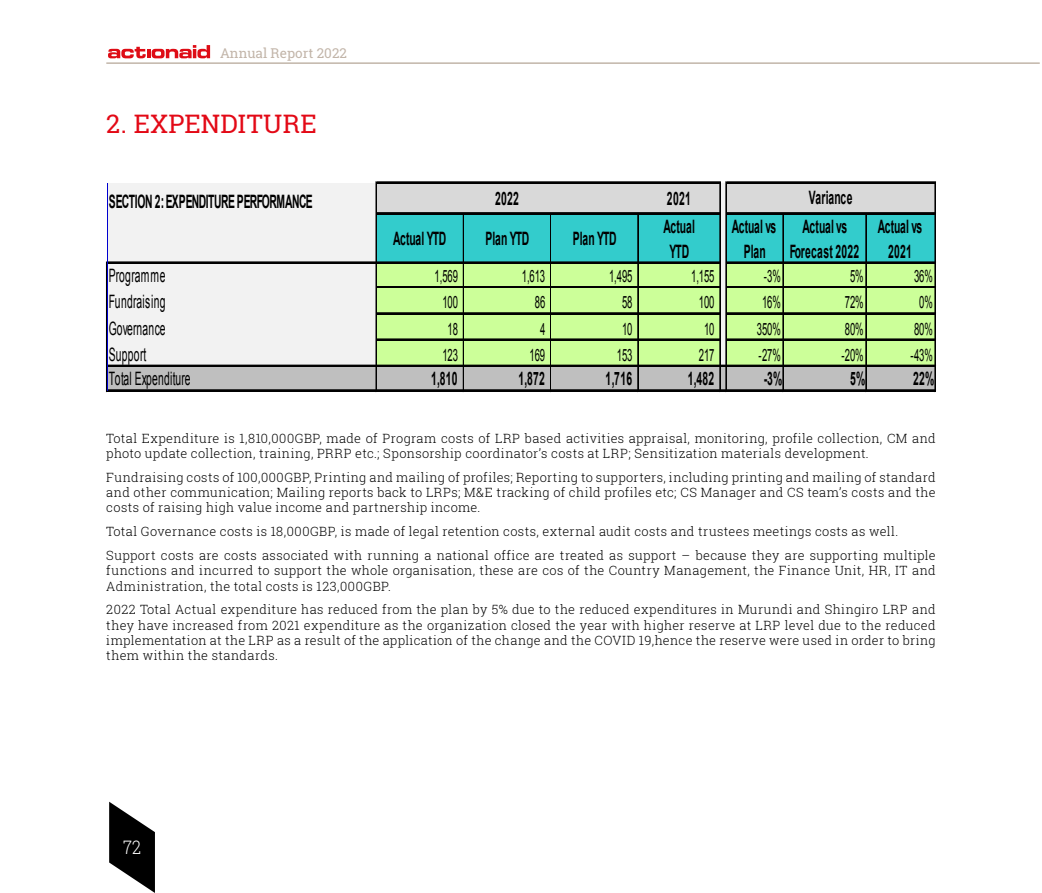
<style>
.page{position:relative;width:1042px;height:893px;background:#fff}
.page>*{position:absolute;margin:0;border:0;box-sizing:border-box;transform-origin:0 0}
.t1{font:25.5px "Roboto Slab";letter-spacing:.015em;color:#e30916}
.t2{font:300 18.6px "Roboto Slab";color:#fff;scale:.89 1}
.t3{font:700 18.45px/24.6px "Arial";color:#000;text-align:center;scale:.56 1}
.t4{font:18.45px "Arial";letter-spacing:.025em;color:#000;scale:.56 1}
.t5{font:700 18.45px/24.6px "Arial";letter-spacing:.025em;color:#000;text-align:center;scale:.56 1}
.t6{font:700 18.45px "Arial";letter-spacing:-.055em;color:#000;scale:.56 1}
.t7{font:700 18.45px/24.6px "Arial";letter-spacing:-.03em;color:#000;text-align:center;scale:.56 1}
.t8{font:16.95px "Arial";letter-spacing:-.01em;color:#000;scale:.56 1}
.t9{font:13.5px "Roboto Slab";color:#c2b5a9}
.t10{font:300 12.75px/15.3px "Roboto Slab";letter-spacing:.025em;color:#000}
</style>
<div class="page">
<svg style="left:108px;top:45px;width:102px;height:13px"></svg>
<svg style="left:109px;top:802px;width:46px;height:91px"></svg>
<hr style="left:106px;top:62px;width:934px;height:2px;background:#c2b5a9">
<div style="left:107px;top:183px;width:270px;height:31px;background:#f2f2f2"></div>
<div style="left:376px;top:183px;width:344px;height:31px;background:#d9d9d9"></div>
<div style="left:720px;top:183px;width:6px;height:31px;background:#f2f2f2"></div>
<div style="left:726px;top:183px;width:209px;height:31px;background:#d9d9d9"></div>
<div style="left:107px;top:213px;width:270px;height:51px;background:#f2f2f2"></div>
<div style="left:376px;top:213px;width:344px;height:51px;background:#3cc"></div>
<div style="left:720px;top:213px;width:6px;height:51px;background:#f2f2f2"></div>
<div style="left:726px;top:213px;width:209px;height:51px;background:#3cc"></div>
<div style="left:107px;top:262px;width:270px;height:105px;background:#f2f2f2"></div>
<div style="left:376px;top:262px;width:344px;height:105px;background:#cf9"></div>
<div style="left:720px;top:262px;width:6px;height:105px;background:#f2f2f2"></div>
<div style="left:726px;top:262px;width:209px;height:105px;background:#cf9"></div>
<div style="left:107px;top:365px;width:828px;height:26px;background:#bfbfbf"></div>
<hr style="left:377px;top:182px;width:343px;height:1px;background:#000">
<hr style="left:726px;top:182px;width:209px;height:1px;background:#000">
<hr style="left:377px;top:212px;width:343px;height:1px;background:#000">
<hr style="left:377px;top:213px;width:343px;height:1px;background:#000">
<hr style="left:726px;top:212px;width:209px;height:1px;background:#000">
<hr style="left:726px;top:213px;width:209px;height:1px;background:#000">
<hr style="left:107px;top:262px;width:613px;height:2px;background:#000">
<hr style="left:726px;top:262px;width:209px;height:2px;background:#000">
<hr style="left:377px;top:286px;width:343px;height:1px;background:#000">
<hr style="left:377px;top:287px;width:343px;height:1px;background:#000">
<hr style="left:726px;top:286px;width:209px;height:1px;background:#000">
<hr style="left:726px;top:287px;width:209px;height:1px;background:#000">
<hr style="left:377px;top:313px;width:343px;height:1px;background:#000">
<hr style="left:726px;top:313px;width:209px;height:1px;background:#000">
<hr style="left:377px;top:339px;width:343px;height:2px;background:#000">
<hr style="left:726px;top:339px;width:209px;height:2px;background:#000">
<hr style="left:107px;top:365px;width:828px;height:2px;background:#000">
<hr style="left:106px;top:262px;width:1px;height:129px;background:#000">
<hr style="left:376px;top:182px;width:1px;height:209px;background:#000">
<hr style="left:463px;top:214px;width:1px;height:177px;background:#000">
<hr style="left:550px;top:214px;width:1px;height:177px;background:#000">
<hr style="left:637px;top:214px;width:1px;height:177px;background:#000">
<hr style="left:719px;top:183px;width:1px;height:208px;background:#000">
<hr style="left:720px;top:183px;width:1px;height:208px;background:#000">
<hr style="left:725px;top:182px;width:1px;height:209px;background:#000">
<hr style="left:726px;top:182px;width:1px;height:209px;background:#000">
<hr style="left:782px;top:214px;width:1px;height:177px;background:#000">
<hr style="left:783px;top:214px;width:1px;height:177px;background:#000">
<hr style="left:865px;top:214px;width:1px;height:177px;background:#000">
<hr style="left:107px;top:390px;width:828px;height:1px;background:#000">
<hr style="left:934px;top:183px;width:1px;height:208px;background:#000">
<hr style="left:935px;top:183px;width:1px;height:208px;background:#000">
<hr style="left:107px;top:183px;width:1px;height:208px;background:#0000d0">
<p class="t9" style="left:220px;top:43px;width:128px">Annual Report 2022</p>
<h1 class="t1" style="left:106px;top:106px;width:212px">2. EXPENDITURE</h1>
<h3 class="t5" style="left:808px;top:186px;width:80px">Variance</h3>
<h3 class="t6" style="left:109px;top:190px;width:366px">SECTION 2: EXPENDITURE PERFORMANCE</h3>
<h3 class="t3" style="left:495px;top:187px;width:44px">2022</h3>
<h3 class="t3" style="left:667px;top:187px;width:44px">2021</h3>
<h3 class="t7" style="left:393px;top:227px;width:97px">Actual YTD</h3>
<h3 class="t3" style="left:485px;top:227px;width:80px">Plan YTD</h3>
<h3 class="t3" style="left:573px;top:227px;width:80px">Plan YTD</h3>
<h3 class="t7" style="left:663px;top:215px;width:58px">Actual<br>YTD</h3>
<h3 class="t3" style="left:732px;top:215px;width:81px">Actual vs<br>Plan</h3>
<h3 class="t5" style="left:789px;top:215px;width:126px">Actual vs<br>Forecast 2022</h3>
<h3 class="t5" style="left:878px;top:215px;width:81px">Actual vs<br>2021</h3>
<h3 class="t4" style="left:109px;top:264px;width:103px">Programme</h3>
<h3 class="t8" style="left:434px;top:265px;width:43px">1,569</h3>
<h3 class="t8" style="left:522px;top:265px;width:43px">1,613</h3>
<h3 class="t8" style="left:609px;top:265px;width:43px">1,495</h3>
<h3 class="t8" style="left:691px;top:265px;width:43px">1,155</h3>
<h3 class="t8" style="left:764px;top:265px;width:32px">-3%</h3>
<h3 class="t8" style="left:850px;top:265px;width:26px">5%</h3>
<h3 class="t8" style="left:914px;top:265px;width:35px">36%</h3>
<h3 class="t4" style="left:109px;top:290px;width:103px">Fundraising</h3>
<h3 class="t8" style="left:442px;top:291px;width:29px">100</h3>
<h3 class="t8" style="left:535px;top:291px;width:20px">86</h3>
<h3 class="t8" style="left:622px;top:291px;width:20px">58</h3>
<h3 class="t8" style="left:699px;top:291px;width:29px">100</h3>
<h3 class="t8" style="left:762px;top:291px;width:35px">16%</h3>
<h3 class="t8" style="left:845px;top:291px;width:35px">72%</h3>
<h3 class="t8" style="left:919px;top:291px;width:26px">0%</h3>
<h3 class="t4" style="left:109px;top:316px;width:103px">Governance</h3>
<h3 class="t8" style="left:447px;top:317px;width:20px">18</h3>
<h3 class="t8" style="left:540px;top:317px;width:11px">4</h3>
<h3 class="t8" style="left:622px;top:317px;width:20px">10</h3>
<h3 class="t8" style="left:704px;top:317px;width:20px">10</h3>
<h3 class="t8" style="left:757px;top:317px;width:44px">350%</h3>
<h3 class="t8" style="left:845px;top:317px;width:35px">80%</h3>
<h3 class="t8" style="left:914px;top:317px;width:35px">80%</h3>
<h3 class="t4" style="left:109px;top:342px;width:68px">Support</h3>
<h3 class="t8" style="left:442px;top:344px;width:29px">123</h3>
<h3 class="t8" style="left:530px;top:344px;width:29px">169</h3>
<h3 class="t8" style="left:617px;top:344px;width:29px">153</h3>
<h3 class="t8" style="left:699px;top:344px;width:29px">217</h3>
<h3 class="t8" style="left:758px;top:344px;width:41px">-27%</h3>
<h3 class="t8" style="left:841px;top:344px;width:41px">-20%</h3>
<h3 class="t8" style="left:910px;top:344px;width:41px">-43%</h3>
<h3 class="t4" style="left:109px;top:367px;width:147px">Total Expenditure</h3>
<h3 class="t3" style="left:431px;top:367px;width:49px">1,810</h3>
<h3 class="t3" style="left:518px;top:367px;width:49px">1,872</h3>
<h3 class="t3" style="left:606px;top:367px;width:49px">1,716</h3>
<h3 class="t3" style="left:688px;top:367px;width:49px">1,482</h3>
<h3 class="t3" style="left:764px;top:367px;width:35px">-3%</h3>
<h3 class="t3" style="left:850px;top:367px;width:29px">5%</h3>
<h3 class="t3" style="left:913px;top:367px;width:40px">22%</h3>
<p class="t10" style="left:106px;top:430px;width:831px">Total Expenditure is 1,810,000GBP, made of Program costs of LRP based activities appraisal, monitoring, profile collection, CM and photo update collection, training, PRRP etc.; Sponsorship coordinator’s costs at LRP; Sensitization materials development.</p>
<p class="t10" style="left:106px;top:469px;width:831px;text-align:justify">Fundraising costs of 100,000GBP, Printing and mailing of profiles; Reporting to supporters, including printing and mailing of standard and other communication; Mailing reports back to LRPs; M&amp;E tracking of child profiles etc; CS Manager and CS team’s costs and the costs of raising high value income and partnership income.</p>
<p class="t10" style="left:106px;top:519px;width:831px;line-height:23.9px">Total Governance costs is 18,000GBP, is made of legal retention costs, external audit costs and trustees meetings costs as well.<br>Support costs are costs associated with running a national office are treated as support – because they are supporting multiple</p>
<p class="t10" style="left:106px;top:563px;width:831px">functions and incurred to support the whole organisation, these are cos of the Country Management, the Finance Unit, HR, IT and<br>Administration, the total costs is 123,000GBP.</p>
<p class="t10" style="left:106px;top:602px;width:831px;text-align:justify">2022 Total Actual expenditure has reduced from the plan by 5% due to the reduced expenditures in Murundi and Shingiro LRP and they have increased from 2021 expenditure as the organization closed the year with higher reserve at LRP level due to the reduced implementation at the LRP as a result of the application of the change and the COVID 19,hence the reserve were used in order to bring them within the standards.</p>
<h2 class="t2" style="left:123px;top:835px;width:22px">72</h2>
</div>
